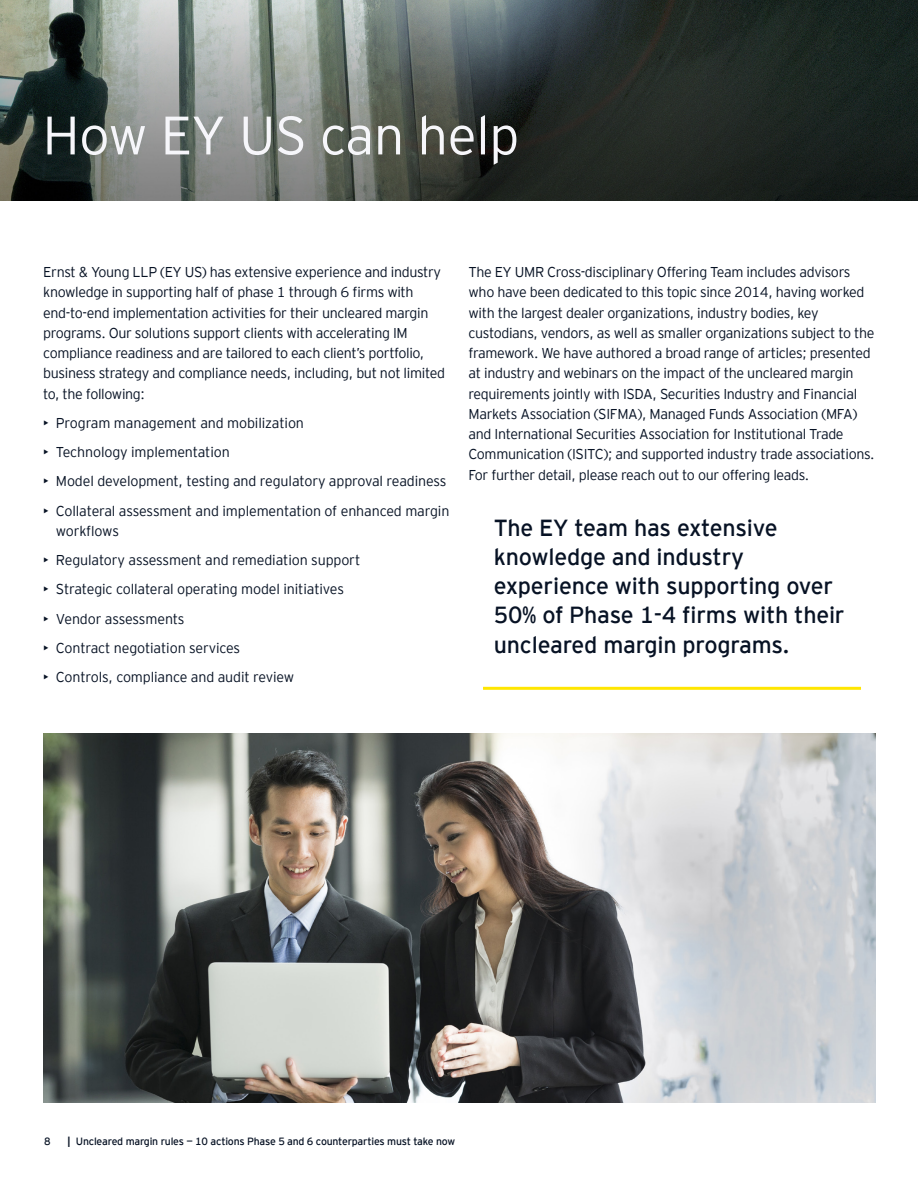
<style>
.page{position:relative;width:918px;height:1188px;background:#fff}
.page>*{position:absolute;margin:0;border:0;box-sizing:border-box;transform-origin:0 0}
.Headline_Off_White_D{font:300 54px "EY Interstate";letter-spacing:-.01em;color:#f6f6fa}
.Callout_Data{font:23.25px/29.2px "EY Interstate";letter-spacing:-.01em;color:#071224}
.Body_copy{font:300 14.25px/20.2px "EY Interstate";letter-spacing:-.025em;color:#071224}
.t1{font:10.5px "EY Interstate";letter-spacing:-.02em;color:#071224}
.s1{font-weight:700}
</style>
<div class="page">
<img style="left:0;top:0;width:918px;height:201px">
<hr style="left:483px;top:687px;width:378px;height:3px;background:#ffe600">
<img style="left:43px;top:733px;width:832px;height:370px">
<p class="Headline_Off_White_D" style="left:43px;top:97px;width:478px">How EY US can help</p>
<p class="Body_copy" style="left:43px;top:261px;width:403px">Ernst &amp; Young LLP (EY US) has extensive experience and industry knowledge in supporting half of phase 1 through 6 firms with end-to-end implementation activities for their uncleared margin programs. Our solutions support clients with accelerating IM compliance readiness and are tailored to each client’s portfolio, business strategy and compliance needs, including, but not limited to, the following:</p>
<p class="Body_copy" style="left:43px;top:412px;width:262px">• Program management and mobilization</p>
<p class="Body_copy" style="left:43px;top:441px;width:188px">• Technology implementation</p>
<p class="Body_copy" style="left:43px;top:470px;width:405px">• Model development, testing and regulatory approval readiness</p>
<p class="Body_copy" style="left:56px;top:500px;width:395px;text-indent:-13px">• Collateral assessment and implementation of enhanced margin workflows</p>
<p class="Body_copy" style="left:43px;top:549px;width:319px">• Regulatory assessment and remediation support</p>
<p class="Body_copy" style="left:43px;top:578px;width:302px">• Strategic collateral operating model initiatives</p>
<p class="Body_copy" style="left:43px;top:608px;width:143px">• Vendor assessments</p>
<p class="Body_copy" style="left:43px;top:637px;width:199px">• Contract negotiation services</p>
<p class="Body_copy" style="left:43px;top:666px;width:252px">• Controls, compliance and audit review</p>
<p class="Body_copy" style="left:469px;top:261px;width:408px">The EY UMR Cross-disciplinary Offering Team includes advisors who have been dedicated to this topic since 2014, having worked with the largest dealer organizations, industry bodies, key custodians, vendors, as well as smaller organizations subject to the framework. We have authored a broad range of articles; presented at industry and webinars on the impact of the uncleared margin requirements jointly with ISDA, Securities Industry and Financial Markets Association (SIFMA), Managed Funds Association (MFA) and International Securities Association for Institutional Trade Communication (ISITC); and supported industry trade associations.<br>For further detail, please reach out to our offering leads.</p>
<p class="Callout_Data" style="left:494px;top:511px;width:352px">The EY team has extensive knowledge and industry experience with supporting over<br>50% of Phase 1-4 firms with their uncleared margin programs.</p>
<p class="t1" style="left:44px;top:1133px;width:8px">8</p>
<p class="t1" style="left:67px;top:1133px;width:389px"><span class="s1">|</span> Uncleared margin rules — 10 actions Phase 5 and 6 counterparties must take now</p>
</div>
